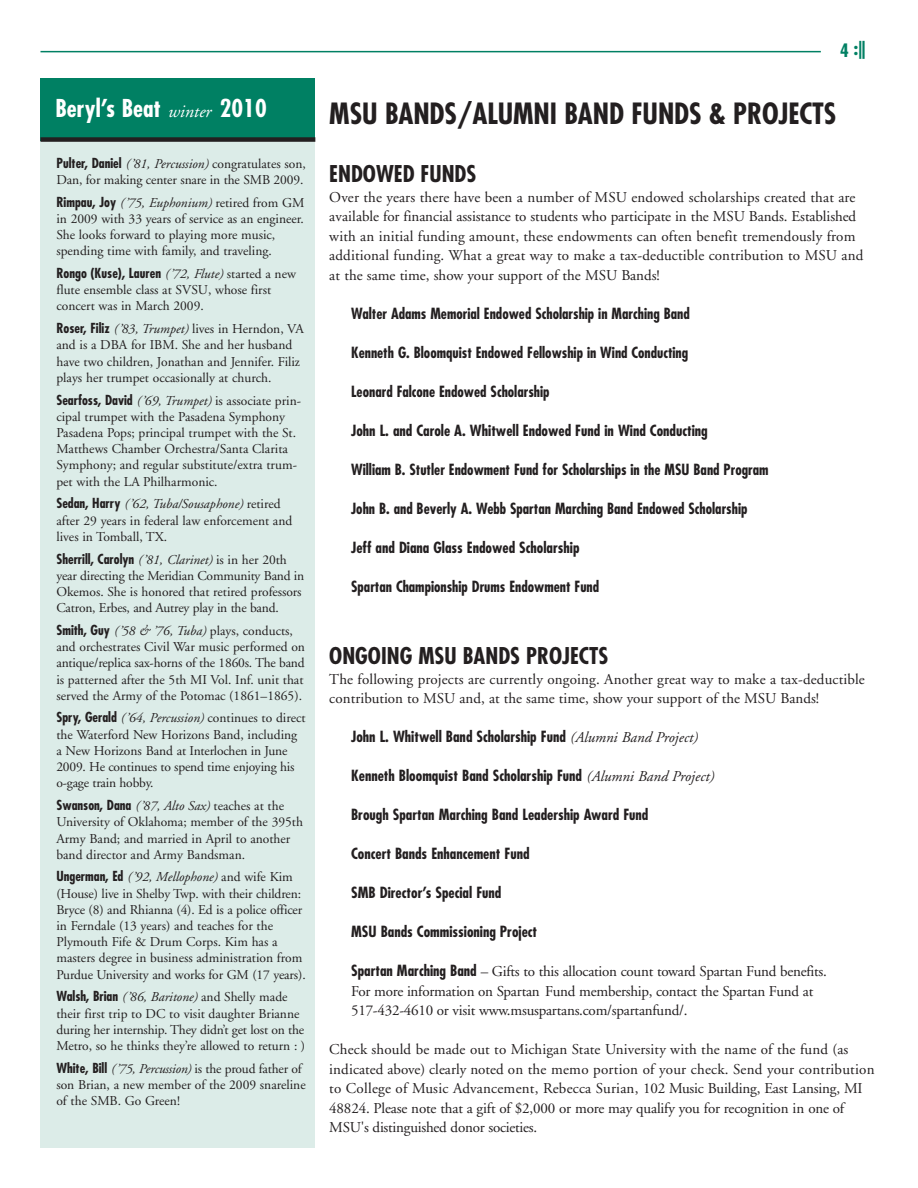
<style>
.page{position:relative;width:918px;height:1188px;background:#fff}
.page>*{position:absolute;margin:0;border:0;box-sizing:border-box;transform-origin:0 0}
.t1{font:700 condensed 28.5px "Futura";letter-spacing:-.005em;color:#231f20}
.t2{font:700 condensed 24px "Futura";color:#fff}
.t3{font:700 condensed 22.5px "Futura";color:#231f20}
.t4{font:700 condensed 18px "Futura";color:#008063}
.t5{font:15px/19.5px "Adobe Garamond";color:#231f20}
.t6{font:700 condensed 15px "Futura";color:#231f20}
.t7{font:13.5px/16.2px "Adobe Garamond";color:#231f20}
.t8{font:700 condensed 13.5px "Futura";color:#231f20}
.s1{font-family:"Futura Std";font-weight:800;font-stretch:normal}
.s2{font-family:"Adobe Garamond";font-weight:400;font-style:italic;font-stretch:normal;font-size:18px}
.s3{font-family:"Futura";font-weight:700;font-stretch:condensed}
.s4{font-style:italic}
.s5{font-family:"Adobe Garamond";font-weight:400;font-style:italic;font-stretch:normal}
.s6{font-family:"Adobe Garamond";font-weight:400;font-stretch:normal}
</style>
<div class="page">
<div style="left:40px;top:92px;width:275px;height:1056px;background:#dcece8"></div>
<hr style="left:40px;top:51px;width:781px;height:1px;background:#008063">
<div style="left:40px;top:78px;width:275px;height:63px;background:#008063"></div>
<div style="left:40px;top:137px;width:275px;height:5px;background:#231f20"></div>
<h3 class="t4" style="left:840px;top:42px;width:30px">4 :<span class="s1">|</span></h3>
<h2 class="t2" style="left:56px;top:97px;width:213px">Beryl’s Beat <span class="s2">winter</span> 2010</h2>
<h1 class="t1" style="left:329px;top:101px;width:508px">MSU BANDS/ALUMNI BAND FUNDS &amp; PROJECTS</h1>
<h3 class="t3" style="left:329px;top:164px;width:149px">ENDOWED FUNDS</h3>
<p class="t5" style="left:329px;top:188px;width:536px">Over the years there have been a number of MSU endowed scholarships created that are available for financial assistance to students who participate in the MSU Bands. Established with an initial funding amount, these endowments can often benefit tremendously from additional funding. What a great way to make a tax-deductible contribution to MSU and at the same time, show your support of the MSU Bands!</p>
<p class="t6" style="left:351px;top:306px;width:340px">Walter Adams Memorial Endowed Scholarship in Marching Band</p>
<p class="t6" style="left:351px;top:345px;width:339px">Kenneth G. Bloomquist Endowed Fellowship in Wind Conducting</p>
<p class="t6" style="left:351px;top:384px;width:200px">Leonard Falcone Endowed Scholarship</p>
<p class="t6" style="left:351px;top:423px;width:358px">John L. and Carole A. Whitwell Endowed Fund in Wind Conducting</p>
<p class="t6" style="left:351px;top:462px;width:419px">William B. Stutler Endowment Fund for Scholarships in the MSU Band Program</p>
<p class="t6" style="left:351px;top:501px;width:398px">John B. and Beverly A. Webb Spartan Marching Band Endowed Scholarship</p>
<p class="t6" style="left:351px;top:540px;width:230px">Jeff and Diana Glass Endowed Scholarship</p>
<p class="t6" style="left:351px;top:579px;width:250px">Spartan Championship Drums Endowment Fund</p>
<p class="t7" style="left:56px;top:156px;width:251px"><span class="s3">Pulter, Daniel</span> <span class="s4">(’81, Percussion)</span> congratulates son,<br>Dan, for making center snare in the SMB 2009.</p>
<p class="t7" style="left:56px;top:195px;width:250px"><span class="s3">Rimpau, Joy</span> <span class="s4">(’75, Euphonium)</span> retired from GM in 2009 with 33 years of service as an engineer.<br>She looks forward to playing more music, spending time with family, and traveling.</p>
<p class="t8" style="left:56px;top:267px;width:241px">Rongo (Kuse), Lauren <span class="s5">(’72, Flute)</span> <span class="s6">started a new</span></p>
<p class="t7" style="left:56px;top:283px;width:216px">flute ensemble class at SVSU, whose first concert was in March 2009.</p>
<p class="t7" style="left:56px;top:322px;width:249px"><span class="s3">Roser, Filiz</span> <span class="s4">(’83, Trumpet)</span> lives in Herndon, VA and is a DBA for IBM. She and her husband have two children, Jonathan and Jennifer. Filiz plays her trumpet occasionally at church.</p>
<p class="t7" style="left:56px;top:393px;width:246px"><span class="s3">Searfoss, David</span> <span class="s4">(’69, Trumpet)</span> is associate prin&shy;cipal trumpet with the Pasadena Symphony Pasadena Pops; principal trumpet with the St.<br>Matthews Chamber Orchestra/Santa Clarita Symphony; and regular substitute/extra trum&shy;pet with the LA Philharmonic.</p>
<p class="t7" style="left:56px;top:497px;width:237px"><span class="s3">Sedan, Harry</span> <span class="s4">(’62, Tuba/Sousaphone)</span> retired after 29 years in federal law enforcement and lives in Tomball, TX.</p>
<p class="t8" style="left:56px;top:553px;width:232px">Sherrill, Carolyn <span class="s5">(’81, Clarinet)</span> <span class="s6">is in her 20th</span></p>
<p class="t7" style="left:56px;top:569px;width:249px">year directing the Meridian Community Band in<br>Okemos. She is honored that retired professors<br>Catron, Erbes, and Autrey play in the band.</p>
<p class="t7" style="left:56px;top:624px;width:250px"><span class="s3">Smith, Guy</span> <span class="s4">(’58 &amp; ’76, Tuba)</span> plays, conducts, and orchestrates Civil War music performed on antique/replica sax-horns of the 1860s. The band is patterned after the 5th MI Vol. Inf. unit that served the Army of the Potomac (1861–1865).</p>
<p class="t7" style="left:56px;top:711px;width:251px"><span class="s3">Spry, Gerald</span> <span class="s4">(’64, Percussion)</span> continues to direct the Waterford New Horizons Band, including a New Horizons Band at Interlochen in June 2009. He continues to spend time enjoying his o-gage train hobby.</p>
<p class="t7" style="left:56px;top:799px;width:248px"><span class="s3">Swanson, Dana</span> <span class="s4">(’87, Alto Sax)</span> teaches at the University of Oklahoma; member of the 395th Army Band; and married in April to another band director and Army Bandsman.</p>
<p class="t7" style="left:56px;top:870px;width:251px"><span class="s3">Ungerman, Ed</span> <span class="s4">(’92, Mellophone)</span> and wife Kim (House) live in Shelby Twp. with their children:<br>Bryce (8) and Rhianna (4). Ed is a police officer in Ferndale (13 years) and teaches for the Plymouth Fife &amp; Drum Corps. Kim has a masters degree in business administration from Purdue University and works for GM (17 years).</p>
<p class="t7" style="left:56px;top:990px;width:250px"><span class="s3">Walsh, Brian</span> <span class="s4">(’86, Baritone)</span> and Shelly made their first trip to DC to visit daughter Brianne during her internship. They didn’t get lost on the Metro, so he thinks they’re allowed to return : )</p>
<p class="t7" style="left:56px;top:1062px;width:251px"><span class="s3">White, Bill</span> <span class="s4">(’75, Percussion)</span> is the proud father of son Brian, a new member of the 2009 snareline of the SMB. Go Green!</p>
<h3 class="t3" style="left:329px;top:646px;width:281px">ONGOING MSU BANDS PROJECTS</h3>
<p class="t5" style="left:329px;top:671px;width:537px">The following projects are currently ongoing. Another great way to make a tax-deductible contribution to MSU and, at the same time, show your support of the MSU Bands!</p>
<p class="t6" style="left:351px;top:730px;width:348px">John L. Whitwell Band Scholarship Fund <span class="s5">(Alumni Band Project)</span></p>
<p class="t6" style="left:351px;top:769px;width:364px">Kenneth Bloomquist Band Scholarship Fund <span class="s5">(Alumni Band Project)</span></p>
<p class="t6" style="left:351px;top:808px;width:299px">Brough Spartan Marching Band Leadership Award Fund</p>
<p class="t6" style="left:351px;top:847px;width:180px">Concert Bands Enhancement Fund</p>
<p class="t6" style="left:351px;top:886px;width:152px">SMB Director’s Special Fund</p>
<p class="t6" style="left:351px;top:925px;width:188px">MSU Bands Commissioning Project</p>
<p class="t5" style="left:351px;top:963px;width:477px"><span class="s3">Spartan Marching Band</span> – Gifts to this allocation count toward Spartan Fund benefits.<br>For more information on Spartan Fund membership, contact the Spartan Fund at<br>517-432-4610 or visit www.msuspartans.com/spartanfund/.</p>
<p class="t5" style="left:329px;top:1041px;width:547px">Check should be made out to Michigan State University with the name of the fund (as indicated above) clearly noted on the memo portion of your check. Send your contribution to College of Music Advancement, Rebecca Surian, 102 Music Building, East Lansing, MI 48824. Please note that a gift of $2,000 or more may qualify you for recognition in one of MSU's distinguished donor societies.</p>
</div>
